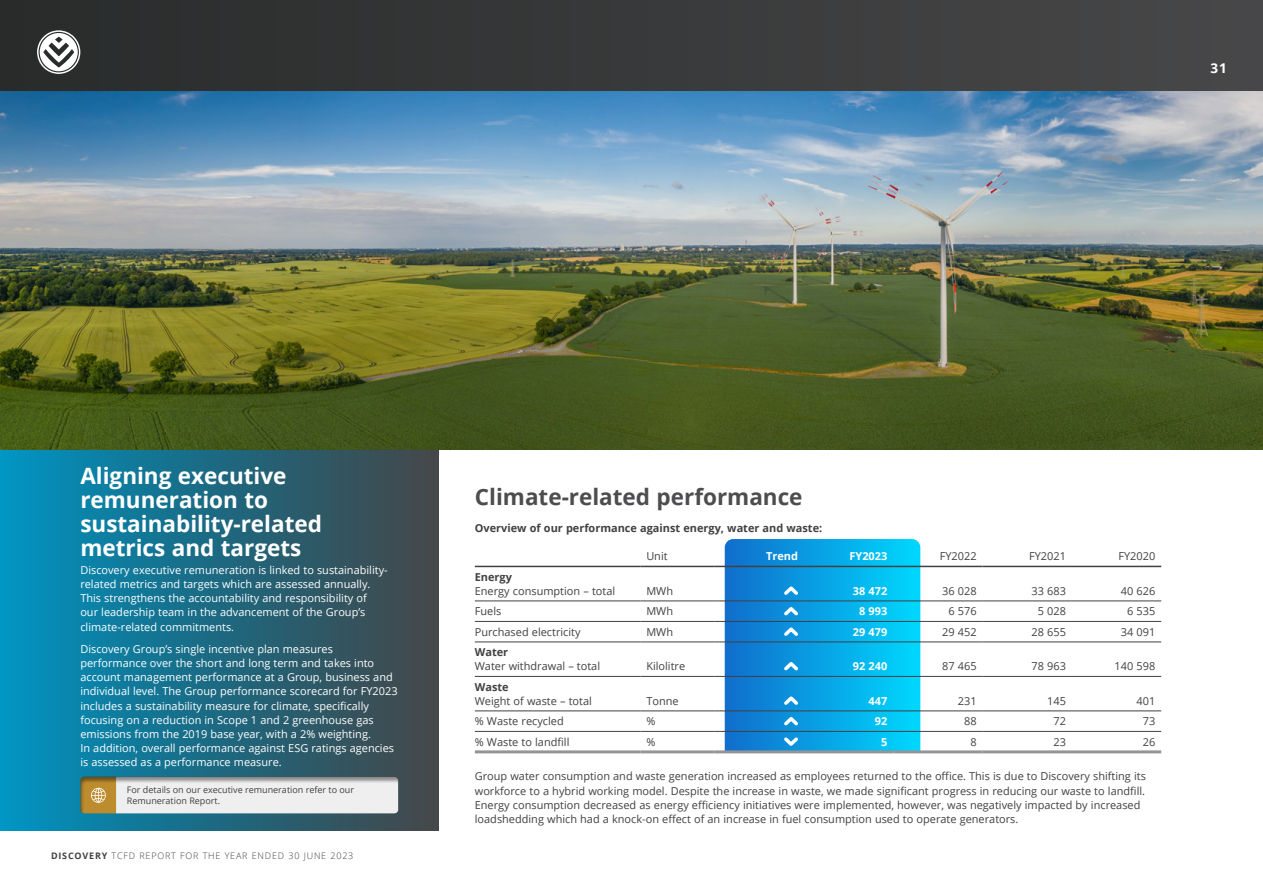
<style>
.page{position:relative;width:1263px;height:893px;background:#fff}
.page>*{position:absolute;margin:0;border:0;box-sizing:border-box;transform-origin:0 0}
.t1{font:700 22.5px/24px "Open Sans";color:#fff}
.t2{font:700 22.5px "Open Sans";color:#4d4d4f}
.t3{font:700 13.5px "Open Sans";color:#fff}
.t4{font:10.95px/14.1px "Open Sans";color:#414042}
.t5{font:10.95px/14.1px "Open Sans";color:#fff}
.t6{font:700 10.95px "Open Sans";color:#414042}
.t7{font:700 10.95px "Open Sans";color:#fff}
.t8{font:9px/10.5px "Open Sans";color:#414042}
.t9{font:300 9px "Open Sans";letter-spacing:.09em;color:#414042}
.s1{font-weight:700}
</style>
<div class="page">
<div style="left:0;top:450px;width:438px;height:380px;background:linear-gradient(to right,#0092c1,#424445)"></div>
<div style="left:68px;top:765px;width:343px;height:49px;background:#000;opacity:.44"></div>
<svg style="left:80px;top:777px;width:318px;height:37px"></svg>
<hr style="left:475px;top:750px;width:165px;height:3px;background:#939598">
<hr style="left:640px;top:750px;width:75px;height:3px;background:#939598">
<hr style="left:715px;top:750px;width:89px;height:3px;background:#939598">
<hr style="left:804px;top:750px;width:89px;height:3px;background:#939598">
<hr style="left:893px;top:750px;width:90px;height:3px;background:#939598">
<hr style="left:983px;top:750px;width:89px;height:3px;background:#939598">
<hr style="left:1072px;top:750px;width:89px;height:3px;background:#939598">
<hr style="left:475px;top:566px;width:165px;height:1px;background:#414042">
<hr style="left:640px;top:566px;width:75px;height:1px;background:#414042">
<hr style="left:715px;top:566px;width:89px;height:1px;background:#414042">
<hr style="left:893px;top:566px;width:90px;height:1px;background:#414042">
<hr style="left:983px;top:566px;width:89px;height:1px;background:#414042">
<hr style="left:1072px;top:566px;width:89px;height:1px;background:#414042">
<hr style="left:475px;top:601px;width:165px;height:1px;background:#414042">
<hr style="left:640px;top:601px;width:75px;height:1px;background:#414042">
<hr style="left:715px;top:601px;width:89px;height:1px;background:#414042">
<hr style="left:893px;top:601px;width:90px;height:1px;background:#414042">
<hr style="left:983px;top:601px;width:89px;height:1px;background:#414042">
<hr style="left:1072px;top:601px;width:89px;height:1px;background:#414042">
<hr style="left:475px;top:621px;width:165px;height:1px;background:#414042">
<hr style="left:640px;top:621px;width:75px;height:1px;background:#414042">
<hr style="left:715px;top:621px;width:89px;height:1px;background:#414042">
<hr style="left:893px;top:621px;width:90px;height:1px;background:#414042">
<hr style="left:983px;top:621px;width:89px;height:1px;background:#414042">
<hr style="left:1072px;top:621px;width:89px;height:1px;background:#414042">
<hr style="left:475px;top:642px;width:165px;height:1px;background:#414042">
<hr style="left:640px;top:642px;width:75px;height:1px;background:#414042">
<hr style="left:715px;top:642px;width:89px;height:1px;background:#414042">
<hr style="left:893px;top:642px;width:90px;height:1px;background:#414042">
<hr style="left:983px;top:642px;width:89px;height:1px;background:#414042">
<hr style="left:1072px;top:642px;width:89px;height:1px;background:#414042">
<hr style="left:475px;top:676px;width:165px;height:1px;background:#414042">
<hr style="left:640px;top:676px;width:75px;height:1px;background:#414042">
<hr style="left:715px;top:676px;width:89px;height:1px;background:#414042">
<hr style="left:893px;top:676px;width:90px;height:1px;background:#414042">
<hr style="left:983px;top:676px;width:89px;height:1px;background:#414042">
<hr style="left:1072px;top:676px;width:89px;height:1px;background:#414042">
<hr style="left:475px;top:711px;width:165px;height:1px;background:#414042">
<hr style="left:640px;top:711px;width:75px;height:1px;background:#414042">
<hr style="left:715px;top:711px;width:89px;height:1px;background:#414042">
<hr style="left:893px;top:711px;width:90px;height:1px;background:#414042">
<hr style="left:983px;top:711px;width:89px;height:1px;background:#414042">
<hr style="left:1072px;top:711px;width:89px;height:1px;background:#414042">
<hr style="left:475px;top:731px;width:165px;height:1px;background:#414042">
<hr style="left:640px;top:731px;width:75px;height:1px;background:#414042">
<hr style="left:715px;top:731px;width:89px;height:1px;background:#414042">
<hr style="left:893px;top:731px;width:90px;height:1px;background:#414042">
<hr style="left:983px;top:731px;width:89px;height:1px;background:#414042">
<hr style="left:1072px;top:731px;width:89px;height:1px;background:#414042">
<svg style="left:725px;top:539px;width:195px;height:213px;background:#0d9fde"></svg>
<img style="left:0;top:90px;width:1263px;height:360px">
<div style="left:0;top:0;width:1263px;height:90px;background:linear-gradient(to right,#292b2b,#484849)"></div>
<svg style="left:37px;top:30px;width:43px;height:44px"></svg>
<p class="t3" style="left:1210px;top:58px;width:18px">31</p>
<h1 class="t1" style="left:80px;top:463px;width:243px">Aligning executive remuneration to sustainability-related metrics and targets</h1>
<p class="t5" style="left:80px;top:563px;width:309px">Discovery executive remuneration is linked to sustainability&shy;related metrics and targets which are assessed annually.<br>This strengthens the accountability and responsibility of<br>our leadership team in the advancement of the Group’s climate-related commitments.</p>
<p class="t5" style="left:80px;top:642px;width:319px">Discovery Group’s single incentive plan measures performance over the short and long term and takes into account management performance at a Group, business and individual level. The Group performance scorecard for FY2023 includes a sustainability measure for climate, specifically focusing on a reduction in Scope 1 and 2 greenhouse gas emissions from the 2019 base year, with a 2% weighting.<br>In addition, overall performance against ESG ratings agencies is assessed as a performance measure.</p>
<p class="t8" style="left:127px;top:784px;width:229px">For details on our executive remuneration refer to our<br>Remuneration Report.</p>
<p class="t9" style="left:51px;top:849px;width:304px"><span class="s1">DISCOVERY</span> TCFD REPORT FOR THE YEAR ENDED 30 JUNE 2023</p>
<h1 class="t2" style="left:475px;top:481px;width:329px">Climate-related performance</h1>
<p class="t6" style="left:475px;top:520px;width:349px">Overview of our performance against energy, water and waste:</p>
<p class="t4" style="left:646px;top:549px;width:23px">Unit</p>
<p class="t7" style="left:766px;top:549px;width:33px">Trend</p>
<p class="t7" style="left:849px;top:549px;width:39px">FY2023</p>
<p class="t4" style="left:940px;top:549px;width:38px">FY2022</p>
<p class="t4" style="left:1029px;top:549px;width:38px">FY2021</p>
<p class="t4" style="left:1118px;top:549px;width:38px">FY2020</p>
<p class="t6" style="left:475px;top:569px;width:39px">Energy</p>
<p class="t4" style="left:475px;top:584px;width:142px">Energy consumption – total</p>
<p class="t4" style="left:646px;top:584px;width:28px">MWh</p>
<p class="t7" style="left:853px;top:583px;width:36px">38 472</p>
<p class="t4" style="left:942px;top:584px;width:36px">36 028</p>
<p class="t4" style="left:1031px;top:584px;width:36px">33 683</p>
<p class="t4" style="left:1121px;top:584px;width:36px">40 626</p>
<p class="t4" style="left:475px;top:604px;width:28px">Fuels</p>
<p class="t4" style="left:646px;top:604px;width:28px">MWh</p>
<p class="t7" style="left:859px;top:604px;width:30px">8 993</p>
<p class="t4" style="left:948px;top:604px;width:30px">6 576</p>
<p class="t4" style="left:1038px;top:604px;width:30px">5 028</p>
<p class="t4" style="left:1127px;top:604px;width:30px">6 535</p>
<p class="t4" style="left:475px;top:624px;width:107px">Purchased electricity</p>
<p class="t4" style="left:646px;top:625px;width:28px">MWh</p>
<p class="t7" style="left:853px;top:624px;width:36px">29 479</p>
<p class="t4" style="left:942px;top:625px;width:36px">29 452</p>
<p class="t4" style="left:1031px;top:625px;width:36px">28 655</p>
<p class="t4" style="left:1121px;top:625px;width:36px">34 091</p>
<p class="t6" style="left:475px;top:645px;width:35px">Water</p>
<p class="t4" style="left:475px;top:659px;width:127px">Water withdrawal – total</p>
<p class="t4" style="left:646px;top:659px;width:40px">Kilolitre</p>
<p class="t7" style="left:853px;top:659px;width:36px">92 240</p>
<p class="t4" style="left:942px;top:659px;width:36px">87 465</p>
<p class="t4" style="left:1031px;top:659px;width:36px">78 963</p>
<p class="t4" style="left:1114px;top:659px;width:42px">140 598</p>
<p class="t6" style="left:475px;top:679px;width:35px">Waste</p>
<p class="t4" style="left:475px;top:694px;width:119px">Weight of waste – total</p>
<p class="t4" style="left:646px;top:694px;width:34px">Tonne</p>
<p class="t7" style="left:869px;top:693px;width:20px">447</p>
<p class="t4" style="left:958px;top:694px;width:20px">231</p>
<p class="t4" style="left:1047px;top:694px;width:20px">145</p>
<p class="t4" style="left:1136px;top:694px;width:20px">401</p>
<p class="t4" style="left:475px;top:714px;width:90px">% Waste recycled</p>
<p class="t4" style="left:646px;top:714px;width:11px">%</p>
<p class="t7" style="left:875px;top:714px;width:14px">92</p>
<p class="t4" style="left:964px;top:714px;width:14px">88</p>
<p class="t4" style="left:1053px;top:714px;width:14px">72</p>
<p class="t4" style="left:1143px;top:714px;width:14px">73</p>
<p class="t4" style="left:475px;top:734px;width:96px">% Waste to landfill</p>
<p class="t4" style="left:646px;top:735px;width:11px">%</p>
<p class="t7" style="left:881px;top:734px;width:8px">5</p>
<p class="t4" style="left:970px;top:735px;width:8px">8</p>
<p class="t4" style="left:1053px;top:735px;width:14px">23</p>
<p class="t4" style="left:1143px;top:735px;width:14px">26</p>
<p class="t4" style="left:475px;top:769px;width:672px">Group water consumption and waste generation increased as employees returned to the office. This is due to Discovery shifting its workforce to a hybrid working model. Despite the increase in waste, we made significant progress in reducing our waste to landfill.<br>Energy consumption decreased as energy efficiency initiatives were implemented, however, was negatively impacted by increased loadshedding which had a knock-on effect of an increase in fuel consumption used to operate generators.</p>
</div>
